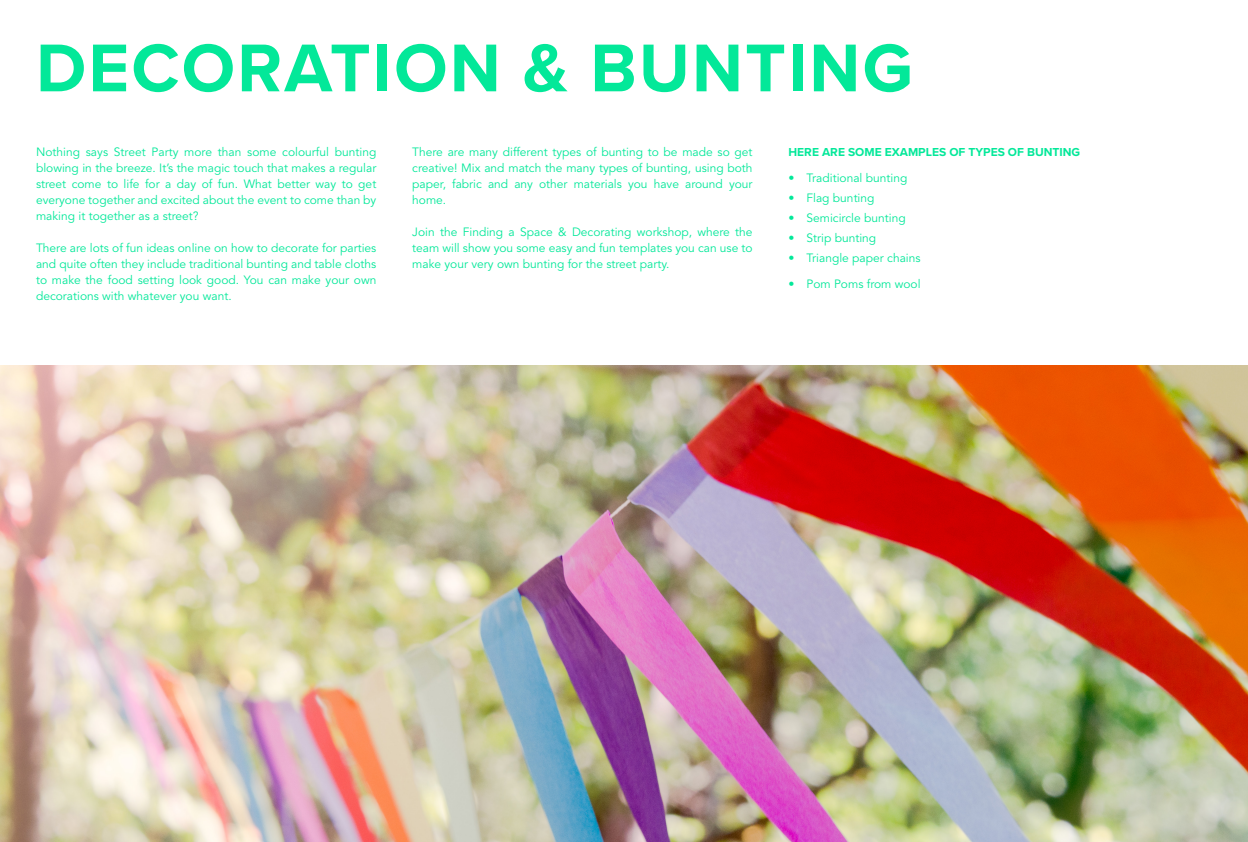
<style>
.page{position:relative;width:1248px;height:842px;background:#fff}
.page>*{position:absolute;margin:0;border:0;box-sizing:border-box;transform-origin:0 0}
.Page_Heading{font:700 70px "Proxima Nova";letter-spacing:.03em;color:#03e899}
.Page_Body_Text_Green{font:12px/16px "Avenir";color:#03e899;text-align:justify}
.Page_Body_Text_Green-2{font:700 12px "Proxima Nova";color:#03e899}
</style>
<div class="page">
<img style="left:0;top:365px;width:1247px;height:477px">
<p class="Page_Heading" style="left:36px;top:16px;width:878px">DECORATION &amp; BUNTING</p>
<p class="Page_Body_Text_Green" style="left:36px;top:144px;width:342px">Nothing says Street Party more than some colourful bunting blowing in the breeze. It’s the magic touch that makes a regular street come to life for a day of fun. What better way to get everyone together and excited about the event to come than by making it together as a street?</p>
<p class="Page_Body_Text_Green" style="left:36px;top:240px;width:342px">There are lots of fun ideas online on how to decorate for parties and quite often they include traditional bunting and table cloths to make the food setting look good. You can make your own decorations with whatever you want.</p>
<p class="Page_Body_Text_Green" style="left:412px;top:144px;width:342px">There are many different types of bunting to be made so get creative! Mix and match the many types of bunting, using both paper, fabric and any other materials you have around your home.</p>
<p class="Page_Body_Text_Green" style="left:412px;top:224px;width:342px">Join the Finding a Space &amp; Decorating workshop, where the team will show you some easy and fun templates you can use to make your very own bunting for the street party.</p>
<p class="Page_Body_Text_Green-2" style="left:788px;top:143px;width:293px">HERE ARE SOME EXAMPLES OF TYPES OF BUNTING</p>
<p class="Page_Body_Text_Green" style="left:788px;top:170px;width:120px">• Traditional bunting</p>
<p class="Page_Body_Text_Green" style="left:788px;top:190px;width:87px">• Flag bunting</p>
<p class="Page_Body_Text_Green" style="left:788px;top:210px;width:119px">• Semicircle bunting</p>
<p class="Page_Body_Text_Green" style="left:788px;top:230px;width:89px">• Strip bunting</p>
<p class="Page_Body_Text_Green" style="left:788px;top:250px;width:134px">• Triangle paper chains</p>
<p class="Page_Body_Text_Green" style="left:788px;top:276px;width:134px">• Pom Poms from wool</p>
</div>
